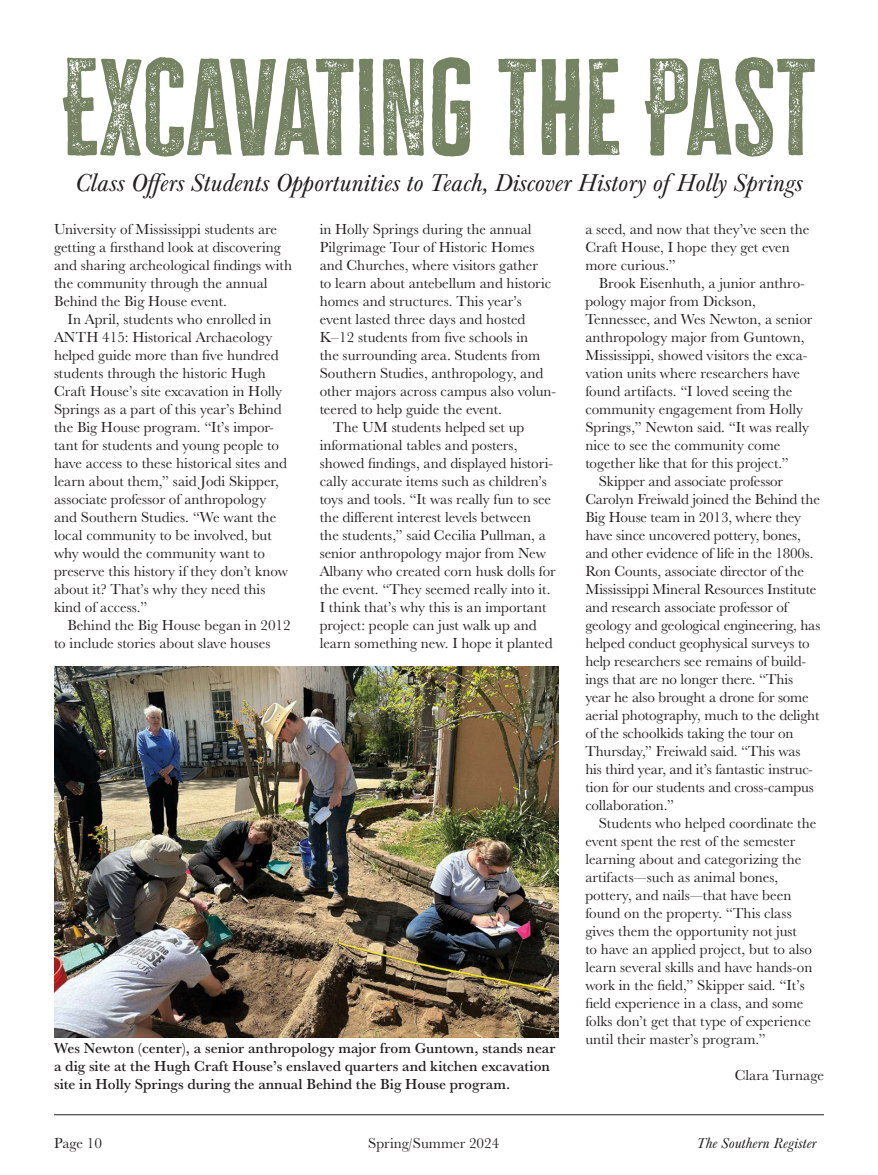
<style>
.page{position:relative;width:878px;height:1175px;background:#fff}
.page>*{position:absolute;margin:0;border:0;box-sizing:border-box;transform-origin:0 0}
.t1{font:112.5px "Cheddar Gothic Rough";letter-spacing:-.005em;color:#768363}
.t2{font:italic 25.5px "Baskerville URW";color:#231f20}
.t3{font:15px/18px "Baskerville URW";color:#231f20}
.t4{font:500 15px/18px "Baskerville URW";color:#231f20}
.t5{font:italic 15px "Baskerville URW";color:#231f20}
</style>
<div class="page">
<hr style="left:54px;top:1114px;width:770px;height:1px;background:#231f20">
<img style="left:54px;top:666px;width:504px;height:371px">
<h1 class="t1" style="left:62px;top:36px;width:755px">EXCAVATING THE PAST</h1>
<h2 class="t2" style="left:75px;top:169px;width:728px">Class Offers Students Opportunities to Teach, Discover History of Holly Springs</h2>
<p class="t3" style="left:54px;top:220px;width:240px">University of Mississippi students are getting a firsthand look at discovering and sharing archeological findings with the community through the annual Behind the Big House event.</p>
<p class="t3" style="left:54px;top:310px;width:235px;text-indent:14px">In April, students who enrolled in ANTH 415: Historical Archaeology helped guide more than five hundred students through the historic Hugh Craft House’s site excavation in Holly Springs as a part of this year’s Behind the Big House program. “It’s impor&shy;tant for students and young people to have access to these historical sites and learn about them,” said Jodi Skipper, associate professor of anthropology and Southern Studies. “We want the local community to be involved, but why would the community want to preserve this history if they don’t know about it? That’s why they need this kind of access.”</p>
<p class="t3" style="left:54px;top:616px;width:238px;text-indent:14px">Behind the Big House began in 2012 to include stories about slave houses</p>
<p class="t3" style="left:320px;top:220px;width:213px">in Holly Springs during the annual</p>
<p class="t3" style="left:320px;top:238px;width:216px">Pilgrimage Tour of Historic Homes</p>
<p class="t3" style="left:320px;top:256px;width:220px">and Churches, where visitors gather</p>
<p class="t3" style="left:320px;top:274px;width:233px">to learn about antebellum and historic</p>
<p class="t3" style="left:320px;top:292px;width:204px">homes and structures. This year’s</p>
<p class="t3" style="left:320px;top:310px;width:207px">event lasted three days and hosted</p>
<p class="t3" style="left:320px;top:328px;width:210px">K–12 students from five schools in</p>
<p class="t3" style="left:320px;top:346px;width:222px">the surrounding area. Students from</p>
<p class="t3" style="left:320px;top:364px;width:225px">Southern Studies, anthropology, and</p>
<p class="t3" style="left:320px;top:382px;width:238px">other majors across campus also volun-</p>
<p class="t3" style="left:320px;top:400px;width:184px">teered to help guide the event.</p>
<p class="t3" style="left:333px;top:418px;width:193px">The UM students helped set up</p>
<p class="t3" style="left:320px;top:436px;width:199px">informational tables and posters,</p>
<p class="t3" style="left:320px;top:454px;width:235px">showed findings, and displayed histori-</p>
<p class="t3" style="left:320px;top:472px;width:229px">cally accurate items such as children’s</p>
<p class="t3" style="left:320px;top:490px;width:233px">toys and tools. “It was really fun to see</p>
<p class="t3" style="left:320px;top:508px;width:213px">the different interest levels between</p>
<p class="t3" style="left:320px;top:526px;width:228px">the students,” said Cecilia Pullman, a</p>
<p class="t3" style="left:320px;top:544px;width:228px">senior anthropology major from New</p>
<p class="t3" style="left:320px;top:562px;width:237px">Albany who created corn husk dolls for</p>
<p class="t3" style="left:320px;top:580px;width:232px">the event. “They seemed really into it.</p>
<p class="t3" style="left:320px;top:598px;width:228px">I think that’s why this is an important</p>
<p class="t3" style="left:320px;top:616px;width:218px">project: people can just walk up and</p>
<p class="t3" style="left:320px;top:634px;width:234px">learn something new. I hope it planted</p>
<p class="t3" style="left:585px;top:220px;width:226px">a seed, and now that they’ve seen the<br>Craft House, I hope they get even more curious.”</p>
<p class="t3" style="left:599px;top:274px;width:208px">Brook Eisenhuth, a junior anthro-</p>
<p class="t3" style="left:585px;top:292px;width:172px">pology major from Dickson,</p>
<p class="t3" style="left:585px;top:310px;width:228px">Tennessee, and Wes Newton, a senior</p>
<p class="t3" style="left:585px;top:328px;width:221px">anthropology major from Guntown,</p>
<p class="t3" style="left:585px;top:346px;width:224px">Mississippi, showed visitors the exca-</p>
<p class="t3" style="left:585px;top:364px;width:216px">vation units where researchers have</p>
<p class="t3" style="left:585px;top:382px;width:208px">found artifacts. “I loved seeing the</p>
<p class="t3" style="left:585px;top:400px;width:219px">community engagement from Holly</p>
<p class="t3" style="left:585px;top:418px;width:225px">Springs,” Newton said. “It was really</p>
<p class="t3" style="left:585px;top:436px;width:197px">nice to see the community come</p>
<p class="t3" style="left:585px;top:454px;width:205px">together like that for this project.”</p>
<p class="t3" style="left:599px;top:472px;width:186px">Skipper and associate professor</p>
<p class="t3" style="left:585px;top:490px;width:236px">Carolyn Freiwald joined the Behind the</p>
<p class="t3" style="left:585px;top:508px;width:217px">Big House team in 2013, where they</p>
<p class="t3" style="left:585px;top:526px;width:217px">have since uncovered pottery, bones,</p>
<p class="t3" style="left:585px;top:544px;width:230px">and other evidence of life in the 1800s.</p>
<p class="t3" style="left:585px;top:562px;width:220px">Ron Counts, associate director of the</p>
<p class="t3" style="left:585px;top:580px;width:232px">Mississippi Mineral Resources Institute</p>
<p class="t3" style="left:585px;top:598px;width:204px">and research associate professor of</p>
<p class="t3" style="left:585px;top:616px;width:236px">geology and geological engineering, has</p>
<p class="t3" style="left:585px;top:634px;width:226px">helped conduct geophysical surveys to</p>
<p class="t3" style="left:585px;top:652px;width:222px">help researchers see remains of build-</p>
<p class="t3" style="left:585px;top:670px;width:209px">ings that are no longer there. “This</p>
<p class="t3" style="left:585px;top:688px;width:225px">year he also brought a drone for some</p>
<p class="t3" style="left:585px;top:706px;width:236px">aerial photography, much to the delight</p>
<p class="t3" style="left:585px;top:724px;width:210px">of the schoolkids taking the tour on</p>
<p class="t3" style="left:585px;top:742px;width:217px">Thursday,” Freiwald said. “This was</p>
<p class="t3" style="left:585px;top:760px;width:229px">his third year, and it’s fantastic instruc-</p>
<p class="t3" style="left:585px;top:778px;width:230px">tion for our students and cross-campus</p>
<p class="t3" style="left:585px;top:796px;width:90px">collaboration.”</p>
<p class="t3" style="left:599px;top:814px;width:219px">Students who helped coordinate the</p>
<p class="t3" style="left:585px;top:832px;width:211px">event spent the rest of the semester</p>
<p class="t3" style="left:585px;top:850px;width:217px">learning about and categorizing the</p>
<p class="t3" style="left:585px;top:868px;width:194px">artifacts—such as animal bones,</p>
<p class="t3" style="left:585px;top:886px;width:207px">pottery, and nails—that have been</p>
<p class="t3" style="left:585px;top:904px;width:208px">found on the property. “This class</p>
<p class="t3" style="left:585px;top:922px;width:213px">gives them the opportunity not just</p>
<p class="t3" style="left:585px;top:940px;width:228px">to have an applied project, but to also</p>
<p class="t3" style="left:585px;top:958px;width:229px">learn several skills and have hands-on</p>
<p class="t3" style="left:585px;top:976px;width:221px">work in the field,” Skipper said. “It’s</p>
<p class="t3" style="left:585px;top:994px;width:220px">field experience in a class, and some</p>
<p class="t3" style="left:585px;top:1012px;width:227px">folks don’t get that type of experience</p>
<p class="t3" style="left:585px;top:1030px;width:182px">until their master’s program.”</p>
<p class="t3" style="left:734px;top:1066px;width:91px">Clara Turnage</p>
<p class="t4" style="left:54px;top:1038px;width:503px">Wes Newton (center), a senior anthropology major from Guntown, stands near a dig site at the Hugh Craft House’s enslaved quarters and kitchen excavation site in Holly Springs during the annual Behind the Big House program.</p>
<p class="t3" style="left:54px;top:1133px;width:49px">Page 10</p>
<p class="t3" style="left:368px;top:1133px;width:132px">Spring/Summer 2024</p>
<p class="t5" style="left:696px;top:1134px;width:121px">The Southern Register</p>
</div>
